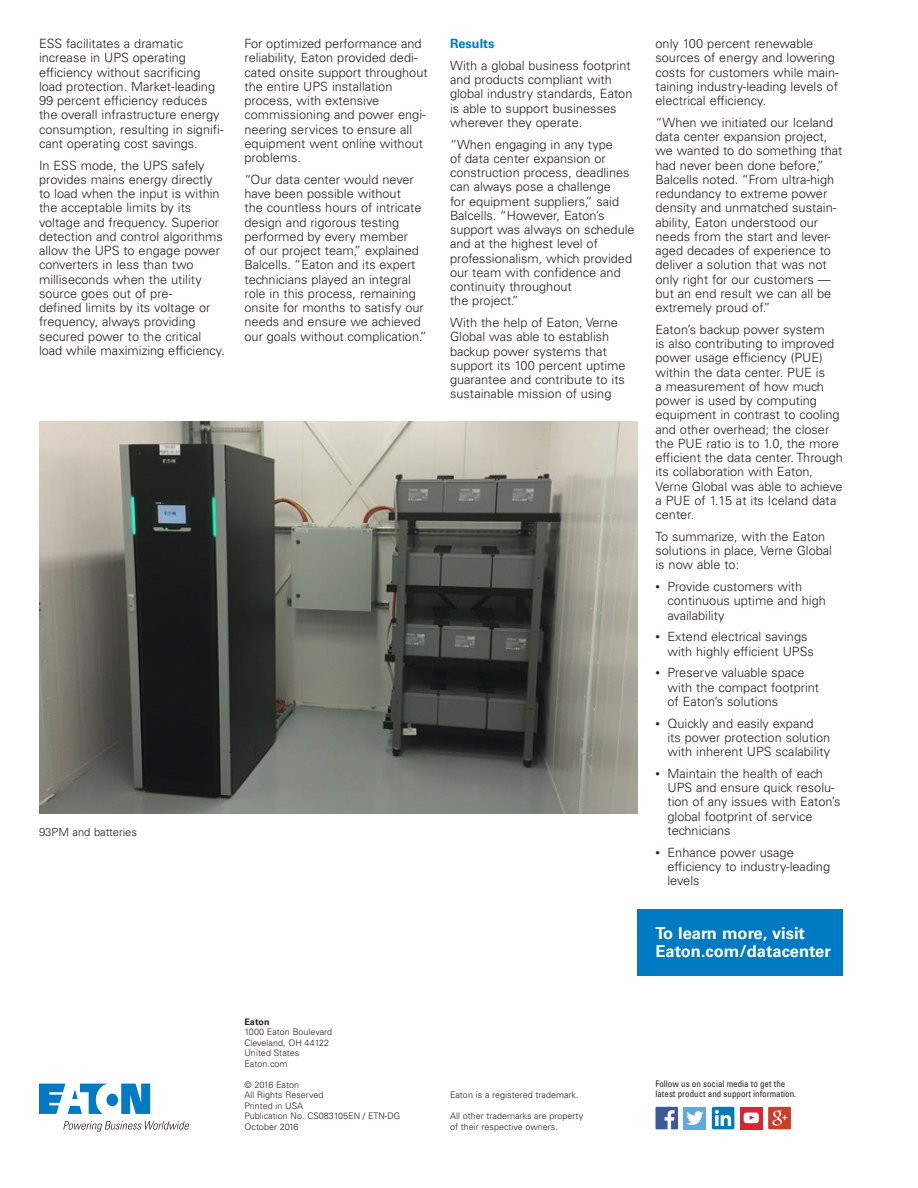
<style>
.page{position:relative;width:918px;height:1188px;background:#fff}
.page>*{position:absolute;margin:0;border:0;box-sizing:border-box;transform-origin:0 0}
.t1{font:700 16.5px/18px "Univers LT Std";color:#fff}
.t2{font:300 12.75px/14.2px "Univers LT Std";color:#231f20}
.t3{font:700 12.75px "Univers LT Std";color:#007ac2}
.t4{font:300 11.25px "Univers LT Std";color:#231f20}
.t5{font:300 9px/10.5px "Univers LT Std";color:#231f20}
.t6{font:condensed 9px/10.5px "Univers LT Std";color:#231f20}
.t7{font:700 9px "Univers LT Std";color:#231f20}
.s1{font-size:9px}
</style>
<div class="page">
<div style="left:638px;top:909px;width:205px;height:67px;background:#007ac2"></div>
<img style="left:39px;top:421px;width:599px;height:393px">
<div style="left:740px;top:1107px;width:23px;height:22px;background:#da2431"></div>
<div style="left:684px;top:1107px;width:22px;height:22px;background:#5ea9dd"></div>
<svg style="left:656px;top:1107px;width:22px;height:22px"></svg>
<svg style="left:686px;top:1111px;width:17px;height:14px"></svg>
<div style="left:712px;top:1107px;width:22px;height:22px;background:#007bb6;border-radius:2px"></div>
<svg style="left:715px;top:1110px;width:16px;height:16px"></svg>
<svg style="left:768px;top:1107px;width:23px;height:22px"></svg>
<img style="left:772px;top:1111px;width:10px;height:15px">
<svg style="left:744px;top:1113px;width:15px;height:10px"></svg>
<svg style="left:39px;top:1084px;width:111px;height:30px"></svg>
<svg style="left:63px;top:1121px;width:126px;height:11px"></svg>
<p class="t2" style="left:39px;top:37px;width:186px">ESS facilitates a dramatic increase in UPS operating efficiency without sacrificing load protection. Market-leading<br>99 percent efficiency reduces the overall infrastructure energy consumption, resulting in signifi&shy;cant operating cost savings.</p>
<p class="t2" style="left:39px;top:158px;width:187px">In ESS mode, the UPS safely provides mains energy directly to load when the input is within the acceptable limits by its voltage and frequency. Superior detection and control algorithms allow the UPS to engage power converters in less than two milliseconds when the utility source goes out of pre-<br>defined limits by its voltage or frequency, always providing secured power to the critical load while maximizing efficiency.</p>
<p class="t2" style="left:244px;top:37px;width:185px">For optimized performance and reliability, Eaton provided dedi&shy;cated onsite support throughout the entire UPS installation process, with extensive commissioning and power engi&shy;neering services to ensure all equipment went online without problems.</p>
<p class="t2" style="left:244px;top:172px;width:184px">“Our data center would never have been possible without<br>the countless hours of intricate design and rigorous testing performed by every member<br>of our project team,” explained<br>Balcells. “Eaton and its expert technicians played an integral role in this process, remaining onsite for months to satisfy our needs and ensure we achieved our goals without complication.”</p>
<p class="t4" style="left:39px;top:825px;width:100px">93PM and batteries</p>
<p class="t3" style="left:450px;top:36px;width:46px">Results</p>
<p class="t2" style="left:450px;top:58px;width:184px">With a global business footprint and products compliant with global industry standards, Eaton is able to support businesses wherever they operate.</p>
<p class="t2" style="left:450px;top:137px;width:186px">“When engaging in any type<br>of data center expansion or construction process, deadlines can always pose a challenge<br>for equipment suppliers,” said<br>Balcells. “However, Eaton’s support was always on schedule and at the highest level of professionalism, which provided our team with confidence and continuity throughout<br>the project.”</p>
<p class="t2" style="left:450px;top:316px;width:177px">With the help of Eaton, Verne<br>Global was able to establish backup power systems that support its 100 percent uptime guarantee and contribute to its sustainable mission of using</p>
<p class="t2" style="left:656px;top:37px;width:185px">only 100 percent renewable sources of energy and lowering costs for customers while main&shy;taining industry-leading levels of electrical efficiency.</p>
<p class="t2" style="left:656px;top:115px;width:188px">“When we initiated our Iceland data center expansion project, we wanted to do something that had never been done before,”<br>Balcells noted. “From ultra-high redundancy to extreme power density and unmatched sustain&shy;ability, Eaton understood our needs from the start and lever&shy;aged decades of experience to deliver a solution that was not only right for our customers — but an end result we can all be extremely proud of.”</p>
<p class="t2" style="left:656px;top:322px;width:189px">Eaton’s backup power system<br>is also contributing to improved power usage efficiency (PUE) within the data center. PUE is<br>a measurement of how much power is used by computing equipment in contrast to cooling and other overhead; the closer the PUE ratio is to 1.0, the more efficient the data center. Through its collaboration with Eaton,<br>Verne Global was able to achieve a PUE of 1.15 at its Iceland data center.</p>
<p class="t2" style="left:656px;top:529px;width:178px">To summarize, with the Eaton solutions in place, Verne Global is now able to:</p>
<p class="t2" style="left:668px;top:580px;width:160px;text-indent:-12px"><span class="s1">•</span> Provide customers with continuous uptime and high availability</p>
<p class="t2" style="left:668px;top:630px;width:148px;text-indent:-12px"><span class="s1">•</span> Extend electrical savings with highly efficient UPSs</p>
<p class="t2" style="left:668px;top:666px;width:153px;text-indent:-12px"><span class="s1">•</span> Preserve valuable space with the compact footprint of Eaton’s solutions</p>
<p class="t2" style="left:668px;top:716px;width:164px;text-indent:-12px"><span class="s1">•</span> Quickly and easily expand<br>its power protection solution with inherent UPS scalability</p>
<p class="t2" style="left:668px;top:766px;width:175px;text-indent:-12px"><span class="s1">•</span> Maintain the health of each<br>UPS and ensure quick resolu&shy;tion of any issues with Eaton’s global footprint of service technicians</p>
<p class="t2" style="left:668px;top:845px;width:164px;text-indent:-12px"><span class="s1">•</span> Enhance power usage efficiency to industry-leading levels</p>
<p class="t1" style="left:656px;top:925px;width:177px">To learn more, visit<br>Eaton.com/datacenter</p>
<p class="t7" style="left:244px;top:1016px;width:27px">Eaton</p>
<p class="t5" style="left:244px;top:1027px;width:89px">1000 Eaton Boulevard<br>Cleveland, OH 44122<br>United States<br>Eaton.com</p>
<p class="t5" style="left:244px;top:1079px;width:157px">© 2016 Eaton<br>All Rights Reserved<br>Printed in USA<br>Publication No. CS083105EN / ETN-DG<br>October 2016</p>
<p class="t5" style="left:450px;top:1090px;width:130px">Eaton is a registered trademark.</p>
<p class="t5" style="left:450px;top:1111px;width:135px">All other trademarks are property of their respective owners.</p>
<p class="t6" style="left:656px;top:1078px;width:142px">Follow us on social media to get the latest product and support information.</p>
</div>
